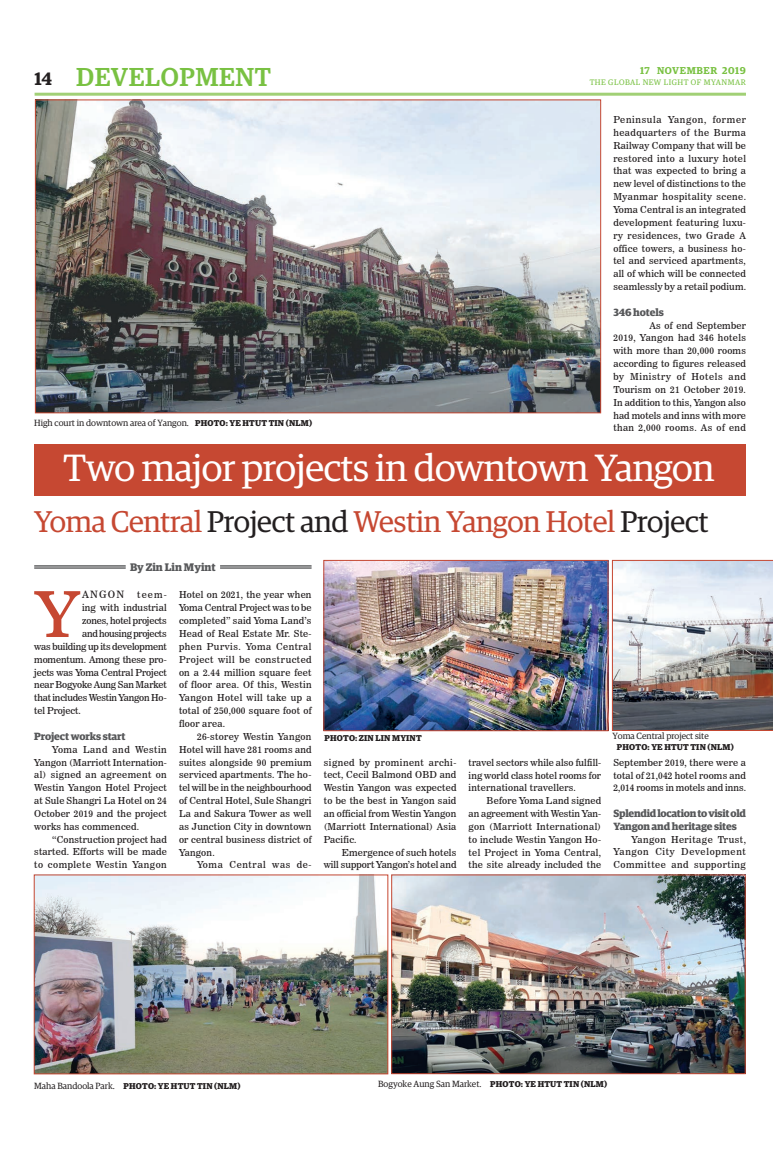
<style>
.page{position:relative;width:773px;height:1152px;background:#fff}
.page>*{position:absolute;margin:0;border:0;box-sizing:border-box;transform-origin:0 0}
.t1{font:62.9px "News 706 BT Roman C";color:#c64832}
.t2{font:38px "Guardian Egyp";letter-spacing:-.01em;color:#fff}
.t3{font:30px "Guardian Egyp";letter-spacing:-.01em;color:#c64832}
.t4{font:500 26px "Guardian Egyp";letter-spacing:.02em;color:#79c142}
.t5{font:600 18px "Guardian Egyp";color:#231f20}
.t6{font:700 11px "Guardian Egyp";color:#57585a}
.t7{font:700 10.5px/12.9px "Guardian Egyp";letter-spacing:-.02em;color:#57585a}
.t8{font:600 10px "Guardian Egyp";letter-spacing:.06em;color:#79c142}
.t9{font:10px "News 706 BT Roman C";letter-spacing:.12em;color:#231f20}
.t10{font:9.5px/12.9px "News 706 BT Roman C";letter-spacing:.02em;color:#231f20;text-align:justify}
.t11{font:9.5px "News 706 BT Roman C";letter-spacing:-.015em;color:#231f20}
.t12{font:9.5px "News 706 BT Roman C";letter-spacing:-.01em;color:#231f20}
.t13{font:9.5px/12.9px "News 706 BT Roman C";color:#231f20;text-align:right}
.t14{font:9.5px "News 706 BT Roman C";letter-spacing:-.02em;color:#231f20}
.t15{font:9.5px "News 706 BT Roman C";letter-spacing:-.025em;color:#231f20}
.t16{font:9.5px "News 706 BT Roman C";letter-spacing:.065em;color:#231f20}
.t17{font:9px "Guardian Egyp";color:#231f20}
.t18{font:700 8.5px "Guardian Egyp";letter-spacing:.02em;color:#231f20}
.t19{font:8px "Guardian Egyp";letter-spacing:.06em;color:#79c142}
.s1{font-weight:700;font-size:8.5px}
.s2{color:#231f20}
.s3{font-weight:400;font-size:9px}
</style>
<div class="page">
<hr style="left:35px;top:93px;width:711px;height:3px;background:#a1d076">
<div style="left:34px;top:444px;width:712px;height:52px;background:#c64832"></div>
<img style="left:37px;top:101px;width:562px;height:310px">
<img style="left:325px;top:562px;width:281px;height:167px">
<div style="left:323px;top:560px;width:285px;height:171px;border:1px solid #c64832"></div>
<img style="left:393px;top:876px;width:350px;height:196px">
<div style="left:391px;top:874px;width:354px;height:200px;border:1px solid #c64832"></div>
<img style="left:36px;top:876px;width:350px;height:196px">
<div style="left:34px;top:874px;width:354px;height:200px;border:1px solid #c64832"></div>
<img style="left:612px;top:560px;width:161px;height:171px">
<hr style="left:34px;top:565px;width:92px;height:1px;background:#57585a">
<hr style="left:34px;top:567px;width:92px;height:1px;background:#57585a">
<hr style="left:34px;top:568px;width:92px;height:1px;background:#57585a">
<hr style="left:220px;top:565px;width:91px;height:1px;background:#57585a">
<hr style="left:220px;top:567px;width:91px;height:1px;background:#57585a">
<hr style="left:220px;top:568px;width:91px;height:1px;background:#57585a">
<h3 class="t5" style="left:35px;top:65px;width:19px">14</h3>
<p class="t8" style="left:640px;top:63px;width:107px">17 NOVEMBER 2019</p>
<h3 class="t4" style="left:76px;top:59px;width:196px">DEVELOPMENT</h3>
<p class="t19" style="left:589px;top:77px;width:158px">THE GLOBAL NEW LIGHT OF MYANMAR</p>
<p class="t17" style="left:34px;top:416px;width:279px">High court in downtown area of Yangon. <span class="s1">PHOTO: YE HTUT TIN (NLM)</span></p>
<p class="t10" style="left:613px;top:113px;width:134px">Peninsula Yangon, former headquarters of the Burma Railway Company that will be restored into a luxury hotel that was expected to bring a new level of distinctions to the Myanmar hospitality scene.<br>Yoma Central is an integrated development featuring luxu&shy;ry residences, two Grade A office towers, a business ho&shy;tel and serviced apartments, all of which will be connected seamlessly by a retail podium.</p>
<p class="t7" style="left:613px;top:305px;width:52px">346 hotels</p>
<p class="t10" style="left:613px;top:319px;width:134px;text-indent:36px">As of end September 2019, Yangon had 346 hotels with more than 20,000 rooms according to figures released by Ministry of Hotels and Tourism on 21 October 2019.<br>In addition to this, Yangon also had motels and inns with more than 2,000 rooms. As of end</p>
<h2 class="t2" style="left:63px;top:442px;width:652px">Two major projects in downtown Yangon</h2>
<h3 class="t3" style="left:34px;top:501px;width:676px">Yoma Central <span class="s2">Project and</span> Westin Yangon Hotel <span class="s2">Project</span></h3>
<p class="t6" style="left:130px;top:558px;width:87px">By Zin Lin Myint</p>
<h1 class="t1" style="left:36px;top:577px;width:44px">Y</h1>
<p class="t9" style="left:82px;top:589px;width:44px">ANGON</p>
<p class="t10" style="left:137px;top:589px;width:31px">teem-</p>
<p class="t10" style="left:82px;top:601px;width:86px">ing with industrial</p>
<p class="t11" style="left:82px;top:615px;width:86px">zones, hotel projects</p>
<p class="t15" style="left:82px;top:628px;width:86px">and housing projects</p>
<p class="t11" style="left:34px;top:641px;width:134px">was building up its development</p>
<p class="t12" style="left:34px;top:654px;width:134px">momentum. Among these pro-</p>
<p class="t12" style="left:34px;top:666px;width:134px">jects was Yoma Central Project</p>
<p class="t11" style="left:34px;top:679px;width:134px">near Bogyoke Aung San Market</p>
<p class="t14" style="left:34px;top:692px;width:134px">that includes Westin Yangon Ho-</p>
<p class="t12" style="left:34px;top:705px;width:48px">tel Project.</p>
<p class="t7" style="left:34px;top:729px;width:93px">Project works start</p>
<p class="t10" style="left:34px;top:743px;width:134px;text-indent:18px">Yoma Land and Westin Yangon (Marriott Internation&shy;al) signed an agreement on Westin Yangon Hotel Project at Sule Shangri La Hotel on 24<br>October 2019 and the project works has commenced.</p>
<p class="t10" style="left:34px;top:833px;width:134px;text-indent:18px">“Construction project had started. Efforts will be made to complete Westin Yangon</p>
<p class="t10" style="left:179px;top:589px;width:134px">Hotel on 2021, the year when Yoma Central Project was to be completed” said Yoma Land’s Head of Real Estate Mr. Ste&shy;phen Purvis. Yoma Central Project will be constructed on a 2.44 million square feet of floor area. Of this, Westin Yangon Hotel will take up a total of 250,000 square foot of floor area.</p>
<p class="t10" style="left:179px;top:730px;width:134px;text-indent:18px">26-storey Westin Yangon Hotel will have 281 rooms and suites alongside 90 premium serviced apartments. The ho&shy;tel will be in the neighbourhood of Central Hotel, Sule Shangri La and Sakura Tower as well as Junction City in downtown or central business district of Yangon.</p>
<p class="t16" style="left:197px;top:859px;width:116px">Yoma Central was de-</p>
<p class="t18" style="left:324px;top:732px;width:99px">PHOTO: ZIN LIN MYINT</p>
<p class="t17" style="left:612px;top:730px;width:98px">Yoma Central project site</p>
<p class="t18" style="left:617px;top:741px;width:118px">PHOTO: YE HTUT TIN (NLM)</p>
<p class="t10" style="left:324px;top:756px;width:134px">signed by prominent archi&shy;tect, Cecil Balmond OBD and Westin Yangon was expected to be the best in Yangon said an official from Westin Yangon (Marriott International) Asia Pacific.</p>
<p class="t13" style="left:324px;top:846px;width:134px">Emergence of such hotels<br>will support Yangon’s hotel and</p>
<p class="t10" style="left:468px;top:756px;width:134px">travel sectors while also fulfill&shy;ing world class hotel rooms for international travellers.</p>
<p class="t10" style="left:468px;top:794px;width:134px;text-indent:18px">Before Yoma Land signed an agreement with Westin Yan&shy;gon (Marriott International) to include Westin Yangon Ho&shy;tel Project in Yoma Central, the site already included the</p>
<p class="t10" style="left:613px;top:756px;width:134px">September 2019, there were a total of 21,042 hotel rooms and 2,014 rooms in motels and inns.</p>
<p class="t7" style="left:613px;top:806px;width:134px">Splendid location to visit old<br>Yangon and heritage sites</p>
<p class="t10" style="left:613px;top:833px;width:134px;text-indent:18px">Yangon Heritage Trust, Yangon City Development Committee and supporting</p>
<p class="t18" style="left:34px;top:1079px;width:208px"><span class="s3">Maha Bandoola Park.</span> PHOTO: YE HTUT TIN (NLM)</p>
<p class="t17" style="left:378px;top:1077px;width:230px">Bogyoke Aung San Market. <span class="s1">PHOTO: YE HTUT TIN (NLM)</span></p>
</div>
